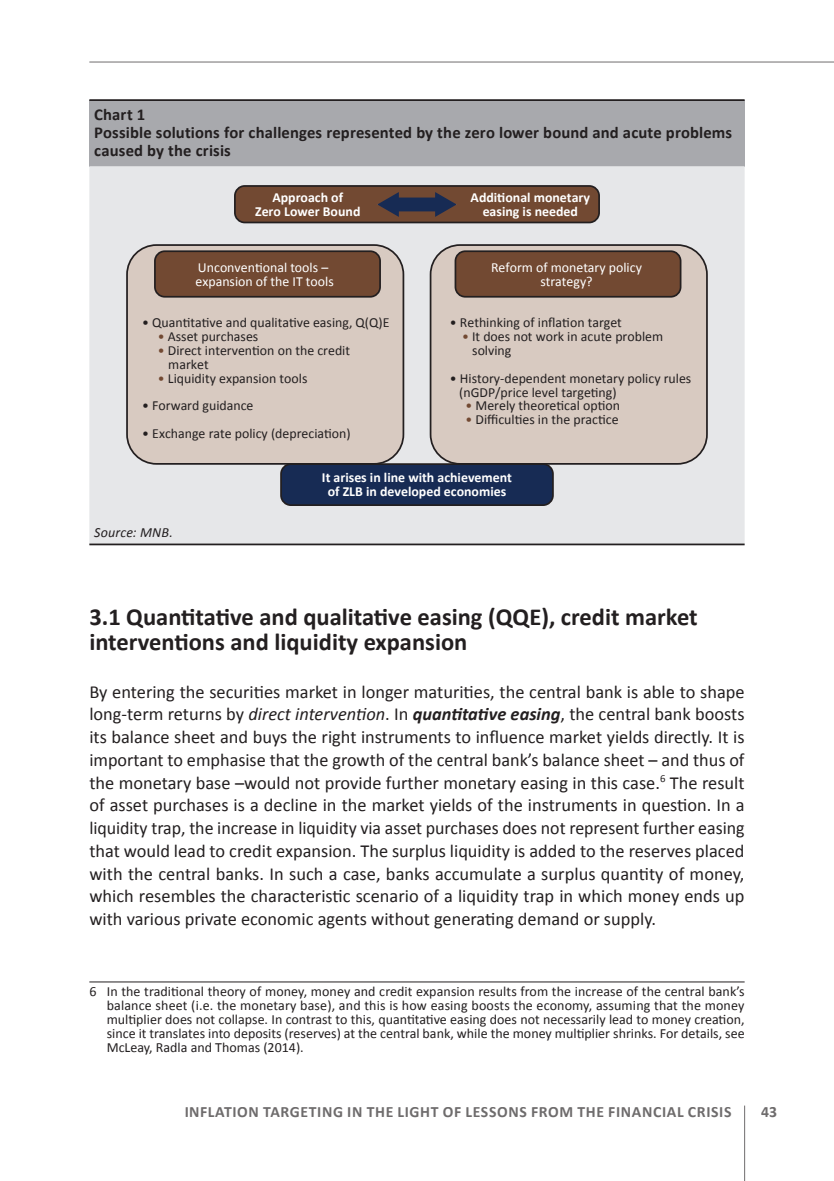
<style>
.page{position:relative;width:834px;height:1181px;background:#fff}
.page>*{position:absolute;margin:0;border:0;box-sizing:border-box;transform-origin:0 0}
.t1{font:700 24.5px/24.5px "Calibri";color:#231f20}
.t2{font:18.38px/22.8px "Calibri";color:#231f20;text-align:justify}
.t3{font:700 16.62px/18.4px "Calibri";letter-spacing:.01em;color:#231f20}
.t4{font:700 15.75px "Calibri";letter-spacing:.04em;color:#231f20}
.t5{font:14px/14px "Calibri";color:#231f20;text-align:justify}
.t6{font:italic 14px "Calibri";letter-spacing:.01em;color:#231f20}
.t7{font:13.83px/13.8px "Calibri";color:#231f20}
.t8{font:700 13.83px/13.8px "Calibri";color:#fff;text-align:center}
.t9{font:13.83px/13.8px "Calibri";color:#fff}
.s1{color:#724932}
.s2{font-style:italic}
.s3{font-weight:700;font-style:italic}
</style>
<div class="page">
<hr style="left:89px;top:62px;width:744px;height:1px;background:#231f20">
<hr style="left:744px;top:1105px;width:1px;height:76px;background:#231f20">
<hr style="left:89px;top:981px;width:655px;height:1px;background:#231f20">
<div style="left:89px;top:100px;width:655px;height:66px;background:#a8a9ad"></div>
<div style="left:89px;top:166px;width:655px;height:377px;background:#e6e7e9"></div>
<hr style="left:89px;top:99px;width:655px;height:2px;background:#231f20">
<hr style="left:89px;top:543px;width:655px;height:2px;background:#231f20">
<div style="left:127px;top:245px;width:276px;height:219px;background:#d8cac1;border-radius:29px"></div>
<div style="left:126px;top:244px;width:278px;height:221px;border:2px solid #231f20;border-radius:29px"></div>
<div style="left:430px;top:245px;width:276px;height:219px;background:#d8cac1;border-radius:29px"></div>
<div style="left:429px;top:244px;width:278px;height:221px;border:2px solid #231f20;border-radius:29px"></div>
<div style="left:235px;top:186px;width:364px;height:36px;background:#724932;border-radius:10px"></div>
<div style="left:234px;top:185px;width:366px;height:38px;border:2px solid #231f20;border-radius:10px"></div>
<div style="left:281px;top:464px;width:272px;height:41px;background:#172b54;border-radius:10px"></div>
<div style="left:280px;top:463px;width:273px;height:43px;border:2px solid #231f20;border-radius:10px"></div>
<div style="left:155px;top:251px;width:225px;height:46px;background:#724932;border-radius:10px"></div>
<div style="left:154px;top:250px;width:227px;height:48px;border:2px solid #231f20;border-radius:10px"></div>
<div style="left:455px;top:251px;width:225px;height:46px;background:#724932;border-radius:10px"></div>
<div style="left:454px;top:250px;width:227px;height:48px;border:2px solid #231f20;border-radius:10px"></div>
<div style="left:395px;top:197px;width:43px;height:14px;background:#172b54"></div>
<svg style="left:377px;top:192px;width:22px;height:25px"></svg>
<svg style="left:435px;top:192px;width:21px;height:25px"></svg>
<p class="t3" style="left:94px;top:105px;width:639px">Chart 1<br>Possible solutions for challenges represented by the zero lower bound and acute problems caused by the crisis</p>
<p class="t8" style="left:470px;top:190px;width:121px">Additional monetary easing is needed</p>
<p class="t8" style="left:255px;top:190px;width:107px">Approach of<br>Zero Lower Bound</p>
<p class="t9" style="left:195px;top:261px;width:140px">Unconventional tools – expansion of the IT tools</p>
<p class="t7" style="left:142px;top:316px;width:249px">• Quantitative and qualitative easing, Q(Q)E</p>
<p class="t7" style="left:158px;top:330px;width:102px"><span class="s1">•</span> Asset purchases</p>
<p class="t7" style="left:168px;top:343px;width:183px;text-indent:-11px"><span class="s1">•</span> Direct intervention on the credit market</p>
<p class="t7" style="left:158px;top:371px;width:151px"><span class="s1">•</span> Liquidity expansion tools</p>
<p class="t7" style="left:142px;top:399px;width:113px">• Forward guidance</p>
<p class="t7" style="left:142px;top:427px;width:210px">• Exchange rate policy (depreciation)</p>
<p class="t9" style="left:491px;top:261px;width:152px;text-align:center">Reform of monetary policy strategy?</p>
<p class="t7" style="left:450px;top:316px;width:173px">• Rethinking of inflation target</p>
<p class="t7" style="left:472px;top:330px;width:192px;text-indent:-10px"><span class="s1">•</span> It does not work in acute problem solving</p>
<p class="t7" style="left:459px;top:371px;width:233px;text-indent:-9px">• History-dependent monetary policy rules (nGDP/price level targeting)</p>
<p class="t7" style="left:465px;top:399px;width:156px"><span class="s1">•</span> Merely theoretical option</p>
<p class="t7" style="left:465px;top:413px;width:155px"><span class="s1">•</span> Difficulties in the practice</p>
<p class="t6" style="left:94px;top:523px;width:80px">Source: MNB.</p>
<p class="t8" style="left:322px;top:470px;width:191px">It arises in line with achievement of ZLB in developed economies</p>
<h1 class="t1" style="left:89px;top:605px;width:609px">3.1 Quantitative and qualitative easing (QQE), credit market interventions and liquidity expansion</h1>
<p class="t2" style="left:89px;top:680px;width:656px">By entering the securities market in longer maturities, the central bank is able to shape long-term returns by <span class="s2">direct intervention</span>. I n <span class="s3">quantitative easing</span>, the central bank boosts its balance sheet and buys the right instruments to influence market yields directly. It is important to emphasise that the growth of the central bank’s balance sheet – and thus of the monetary base –would not provide further monetary easing in this case.<sup>6</sup> The result of asset purchases is a decline in the market yields of the instruments in question. In a liquidity trap, the increase in liquidity via asset purchases does not represent further easing that would lead to credit expansion. The surplus liquidity is added to the reserves placed with the central banks. In such a case, banks accumulate a surplus quantity of money, which resembles the characteristic scenario of a liquidity trap in which money ends up with various private economic agents without generating demand or supply.</p>
<p class="t5" style="left:107px;top:984px;width:639px;text-indent:-17px">6 In the traditional theory of money, money and credit expansion results from the increase of the central bank’s balance sheet (i.e. the monetary base), and this is how easing boosts the economy, assuming that the money multiplier does not collapse. In contrast to this, quantitative easing does not necessarily lead to money creation, since it translates into deposits (reserves) at the central bank, while the money multiplier shrinks. For details, see McLeay, Radla and Thomas (2014).</p>
<p class="t4" style="left:184px;top:1102px;width:548px">Inflation targeting in the light of lessons from the financial crisis</p>
<p class="t4" style="left:760px;top:1102px;width:17px">43</p>
</div>
